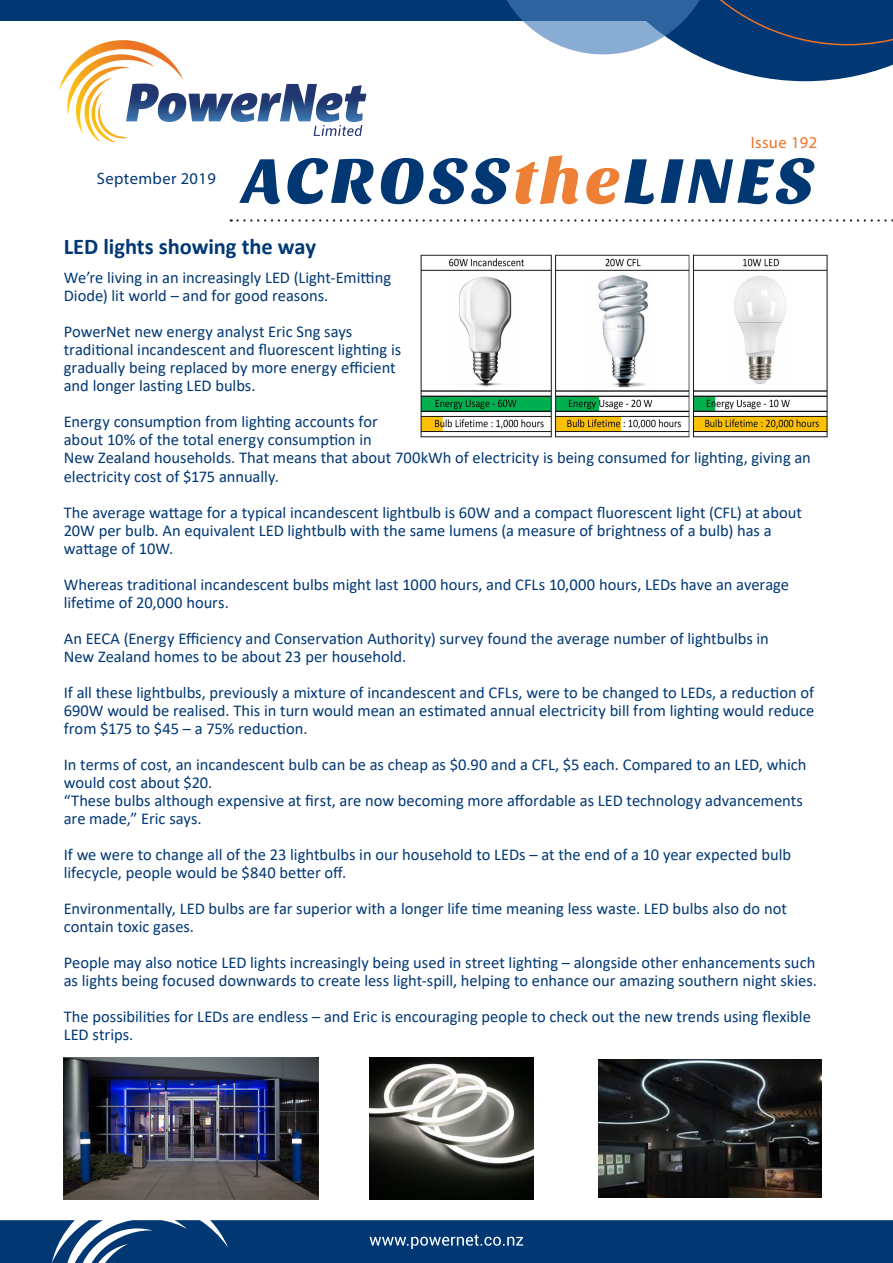
<style>
.page{position:relative;width:893px;height:1263px;background:#fff}
.page>*{position:absolute;margin:0;border:0;box-sizing:border-box;transform-origin:0 0}
.t1{font:700 22.5px "Calibri";letter-spacing:-.005em;color:#013874}
.t2{font:16.5px/18px "Calibri";color:#013874}
.t3{font:16.5px "Myriad Pro";letter-spacing:.025em;color:#013874}
.t4{font:16.5px "Myriad Pro";letter-spacing:.025em;color:#ec7323}
</style>
<div class="page">
<svg style="left:0;top:1220px;width:893px;height:43px;background:#0f437c"></svg>
<svg style="left:516px;top:155px;width:298px;height:49px"></svg>
<svg style="left:239px;top:158px;width:271px;height:46px"></svg>
<svg style="left:231px;top:219px;width:662px;height:3px"></svg>
<svg style="left:59px;top:40px;width:307px;height:102px"></svg>
<div style="left:0;top:0;width:893px;height:20px;background:#013874"></div>
<svg style="left:500px;top:0;width:393px;height:81px"></svg>
<img style="left:420px;top:254px;width:409px;height:184px">
<img style="left:64px;top:1057px;width:255px;height:142px">
<img style="left:599px;top:1059px;width:222px;height:138px">
<img style="left:370px;top:1057px;width:163px;height:142px">
<p class="t3" style="left:97px;top:169px;width:121px">September 2019</p>
<p class="t4" style="left:751px;top:132px;width:68px">Issue 192</p>
<p class="t1" style="left:64px;top:230px;width:254px">LED lights showing the way</p>
<p class="t2" style="left:64px;top:269px;width:329px">We’re living in an increasingly LED (Light-Emitting<br>Diode) lit world – and for good reasons.</p>
<p class="t2" style="left:64px;top:323px;width:290px">PowerNet new energy analyst Eric Sng says</p>
<p class="t2" style="left:64px;top:341px;width:339px">traditional incandescent and fluorescent lighting is gradually being replaced by more energy efficient and longer lasting LED bulbs.</p>
<p class="t2" style="left:64px;top:413px;width:316px">Energy consumption from lighting accounts for about 10% of the total energy consumption in</p>
<p class="t2" style="left:64px;top:449px;width:749px">New Zealand households. That means that about 700kWh of electricity is being consumed for lighting, giving an</p>
<p class="t2" style="left:64px;top:467px;width:217px">electricity cost of $175 annually.</p>
<p class="t2" style="left:64px;top:503px;width:740px">The average wattage for a typical incandescent lightbulb is 60W and a compact fluorescent light (CFL) at about<br>20W per bulb. An equivalent LED lightbulb with the same lumens (a measure of brightness of a bulb) has a</p>
<p class="t2" style="left:64px;top:539px;width:111px">wattage of 10W.</p>
<p class="t2" style="left:64px;top:575px;width:727px">Whereas traditional incandescent bulbs might last 1000 hours, and CFLs 10,000 hours, LEDs have an average lifetime of 20,000 hours.</p>
<p class="t2" style="left:64px;top:629px;width:707px">An EECA (Energy Efficiency and Conservation Authority) survey found the average number of lightbulbs in</p>
<p class="t2" style="left:64px;top:647px;width:344px">New Zealand homes to be about 23 per household.</p>
<p class="t2" style="left:64px;top:683px;width:752px;text-align:justify">If all these lightbulbs, previously a mixture of incandescent and CFLs, were to be changed to LEDs, a reduction of 690W would be realised. This in turn would mean an estimated annual electricity bill from lighting would reduce from $175 to $45 – a 75% reduction.</p>
<p class="t2" style="left:64px;top:755px;width:744px">In terms of cost, an incandescent bulb can be as cheap as $0.90 and a CFL, $5 each. Compared to an LED, which would cost about $20.</p>
<p class="t2" style="left:64px;top:791px;width:741px">“These bulbs although expensive at first, are now becoming more affordable as LED technology advancements are made,” Eric says.</p>
<p class="t2" style="left:64px;top:845px;width:729px">If we were to change all of the 23 lightbulbs in our household to LEDs – at the end of a 10 year expected bulb lifecycle, people would be $840 better off.</p>
<p class="t2" style="left:64px;top:899px;width:725px">Environmentally, LED bulbs are far superior with a longer life time meaning less waste. LED bulbs also do not contain toxic gases.</p>
<p class="t2" style="left:64px;top:953px;width:755px">People may also notice LED lights increasingly being used in street lighting – alongside other enhancements such as lights being focused downwards to create less light-spill, helping to enhance our amazing southern night skies.</p>
<p class="t2" style="left:64px;top:1007px;width:749px">The possibilities for LEDs are endless – and Eric is encouraging people to check out the new trends using flexible<br>LED strips.</p>
</div>
